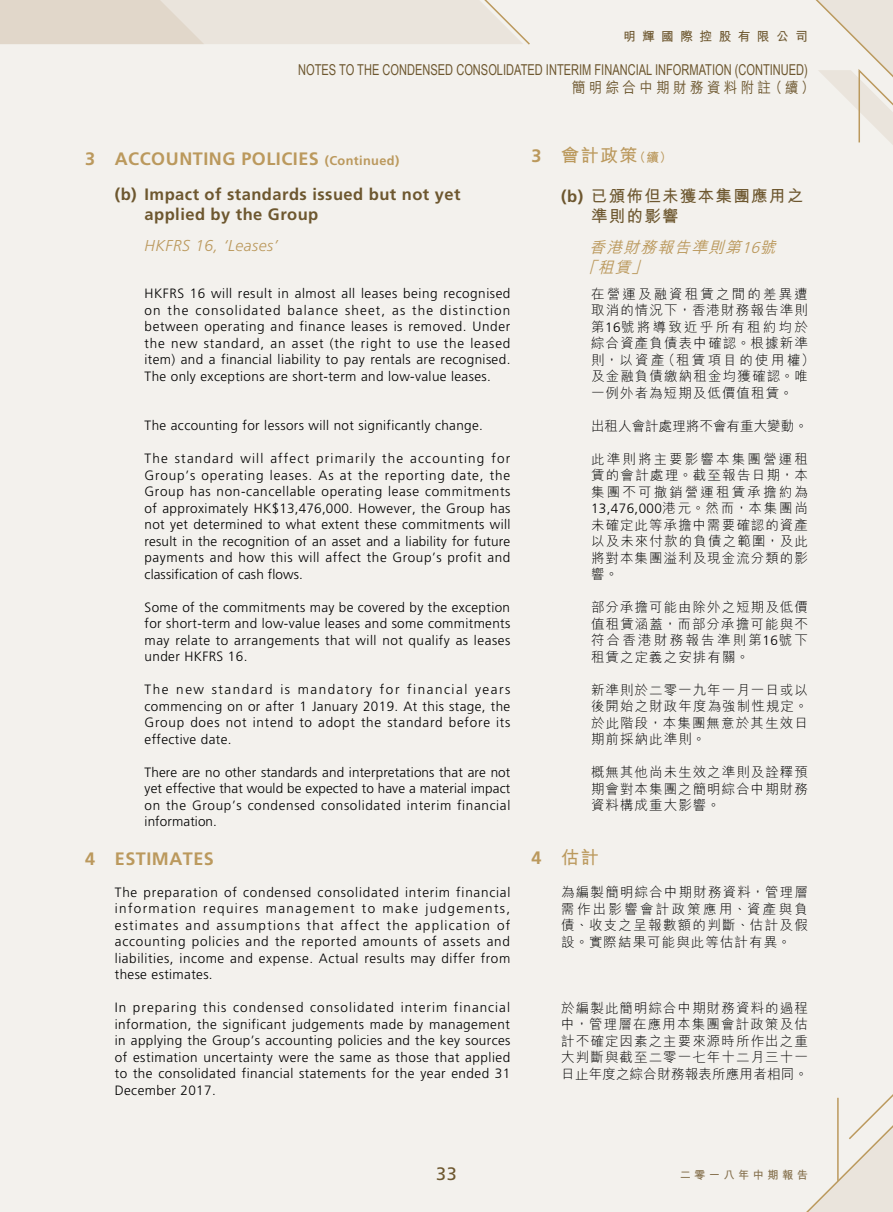
<style>
.page{position:relative;width:893px;height:1212px;background:#f3f1ed}
.page>*{position:absolute;margin:0;border:0;box-sizing:border-box;transform-origin:0 0}
.t1{font:700 18px "Frutiger LT Std";letter-spacing:.03em;color:#bb995d}
.t2{font:700 18px "M Hei HK";letter-spacing:.08em;color:#bb995d}
.t3{font:18px "Frutiger LT Std";color:#6d572f}
.t4{font:700 16.5px/19.5px "Frutiger LT Std";letter-spacing:.03em;color:#6d572f}
.t5{font:700 16.5px/19.5px "M Hei HK";letter-spacing:.08em;color:#6d572f}
.t6{font:italic 500 15.75px/19.5px "M Hei HK";color:#bb995d}
.t7{font:italic 300 15.75px "Frutiger LT Std";letter-spacing:.03em;color:#bb995d}
.t8{font:15px "Arial Narrow";color:#6d572f;scale:.9 1}
.t9{font:500 15px "M Hei HK";letter-spacing:.25em;color:#6d572f;scale:.9 1}
.t10{font:300 13.5px/16.5px "Frutiger LT Std";letter-spacing:.035em;color:#000;text-align:justify}
.t11{font:300 13.5px/16.5px "M Hei HK";letter-spacing:.08em;color:#000;text-align:justify}
.t12{font:300 13.5px "M Hei HK";letter-spacing:.005em;color:#000}
.t13{font:700 12.75px "M Hei HK";letter-spacing:.5em;color:#6d572f}
.t14{font:700 11.25px "M Hei HK";letter-spacing:.3em;color:#826d49}
.s1{font-size:12.75px}
.s2{font-family:"Frutiger LT Std"}
.s3{font-family:"Frutiger LT Std";font-weight:300}
.s4{font-family:"M Hei HK"}
</style>
<div class="page">
<svg style="left:806px;top:1094px;width:87px;height:118px"></svg>
<svg style="left:0;top:0;width:530px;height:45px;background:#e7e0d6"></svg>
<hr style="left:837px;top:1098px;width:2px;height:83px;background:#bb995d">
<svg style="left:815px;top:0;width:78px;height:145px"></svg>
<p class="t13" style="left:623px;top:27px;width:186px">明輝國際控股有限公司</p>
<p class="t8" style="left:298px;top:58px;width:568px">NOTES TO THE CONDENSED CONSOLIDATED INTERIM FINANCIAL INFORMATION (CONTINUED)</p>
<p class="t9" style="left:572px;top:77px;width:271px">簡明綜合中期財務資料附註（續）</p>
<h1 class="t1" style="left:85px;top:148px;width:316px">3 ACCOUNTING POLICIES <span class="s1">(Continued)</span></h1>
<p class="t4" style="left:145px;top:185px;width:317px;text-indent:-30px">(b) Impact of standards issued but not yet applied by the Group</p>
<p class="t7" style="left:145px;top:237px;width:135px">HKFRS 16, ‘Leases’</p>
<p class="t10" style="left:145px;top:286px;width:367px">HKFRS 16 will result in almost all leases being recognised on the consolidated balance sheet, as the distinction between operating and finance leases is removed. Under the new standard, an asset (the right to use the leased item) and a financial liability to pay rentals are recognised.<br>The only exceptions are short-term and low-value leases.</p>
<p class="t10" style="left:145px;top:418px;width:340px">The accounting for lessors will not significantly change.</p>
<p class="t10" style="left:145px;top:451px;width:367px">The standard will affect primarily the accounting for Group’s operating leases. As at the reporting date, the Group has non-cancellable operating lease commitments of approximately HK$13,476,000. However, the Group has not yet determined to what extent these commitments will result in the recognition of an asset and a liability for future payments and how this will affect the Group’s profit and classification of cash flows.</p>
<p class="t10" style="left:145px;top:599px;width:367px">Some of the commitments may be covered by the exception for short-term and low-value leases and some commitments may relate to arrangements that will not qualify as leases under HKFRS 16.</p>
<p class="t10" style="left:145px;top:682px;width:367px">The new standard is mandatory for financial years commencing on or after 1 January 2019. At this stage, the Group does not intend to adopt the standard before its effective date.</p>
<p class="t10" style="left:145px;top:764px;width:367px">There are no other standards and interpretations that are not yet effective that would be expected to have a material impact on the Group’s condensed consolidated interim financial information.</p>
<h1 class="t1" style="left:85px;top:848px;width:130px">4 ESTIMATES</h1>
<p class="t10" style="left:115px;top:884px;width:397px">The preparation of condensed consolidated interim financial information requires management to make judgements, estimates and assumptions that affect the application of accounting policies and the reported amounts of assets and liabilities, income and expense. Actual results may differ from these estimates.</p>
<p class="t10" style="left:115px;top:1000px;width:397px">In preparing this condensed consolidated interim financial information, the significant judgements made by management in applying the Group’s accounting policies and the key sources of estimation uncertainty were the same as those that applied to the consolidated financial statements for the year ended 31<br>December 2017.</p>
<h1 class="t2" style="left:531px;top:143px;width:142px"><span class="s2">3</span> 會計政策<span class="s1">（續）</span></h1>
<p class="t5" style="left:591px;top:185px;width:214px;text-indent:-30px"><span class="s2">(b)</span> 已頒佈但未獲本集團應用之準則的影響</p>
<p class="t6" style="left:582px;top:237px;width:201px;text-indent:8px">香港財務報告準則第<span class="s3">16</span>號「租賃」</p>
<p class="t11" style="left:591px;top:285px;width:225px;text-align:left">在營運及融資租賃之間的差異遭取消的情況下，香港財務報告準則第<span class="s2">16</span>號將導致近乎所有租約均於綜合資產負債表中確認。根據新準則，以資產（租賃項目的使用權）及金融負債繳納租金均獲確認。唯一例外者為短期及低價值租賃。</p>
<p class="t12" style="left:591px;top:416px;width:218px">出租人會計處理將不會有重大變動。</p>
<p class="t11" style="left:591px;top:450px;width:218px">此準則將主要影響本集團營運租賃的會計處理。截至報告日期，本集團不可撤銷營運租賃承擔約為</p>
<p class="t10" style="left:591px;top:501px;width:218px">13,476,000<span class="s4">港元。然而，本集團尚</span></p>
<p class="t11" style="left:591px;top:516px;width:218px">未確定此等承擔中需要確認的資產以及未來付款的負債之範圍，及此將對本集團溢利及現金流分類的影響。</p>
<p class="t11" style="left:591px;top:599px;width:218px">部分承擔可能由除外之短期及低價值租賃涵蓋，而部分承擔可能與不符合香港財務報告準則第<span class="s2">16</span>號下租賃之定義之安排有關。</p>
<p class="t11" style="left:591px;top:681px;width:218px">新準則於二零一九年一月一日或以後開始之財政年度為強制性規定。於此階段，本集團無意於其生效日期前採納此準則。</p>
<p class="t11" style="left:591px;top:764px;width:218px">概無其他尚未生效之準則及詮釋預期會對本集團之簡明綜合中期財務資料構成重大影響。</p>
<h1 class="t2" style="left:531px;top:844px;width:69px"><span class="s2">4</span> 估計</h1>
<p class="t11" style="left:561px;top:884px;width:248px">為編製簡明綜合中期財務資料，管理層需作出影響會計政策應用、資產與負債、收支之呈報數額的判斷、估計及假設。實際結果可能與此等估計有異。</p>
<p class="t11" style="left:561px;top:999px;width:248px">於編製此簡明綜合中期財務資料的過程中，管理層在應用本集團會計政策及估計不確定因素之主要來源時所作出之重大判斷與截至二零一七年十二月三十一日止年度之綜合財務報表所應用者相同。</p>
<h1 class="t3" style="left:436px;top:1163px;width:22px">33</h1>
<p class="t14" style="left:680px;top:1167px;width:130px">二零一八年中期報告</p>
</div>
